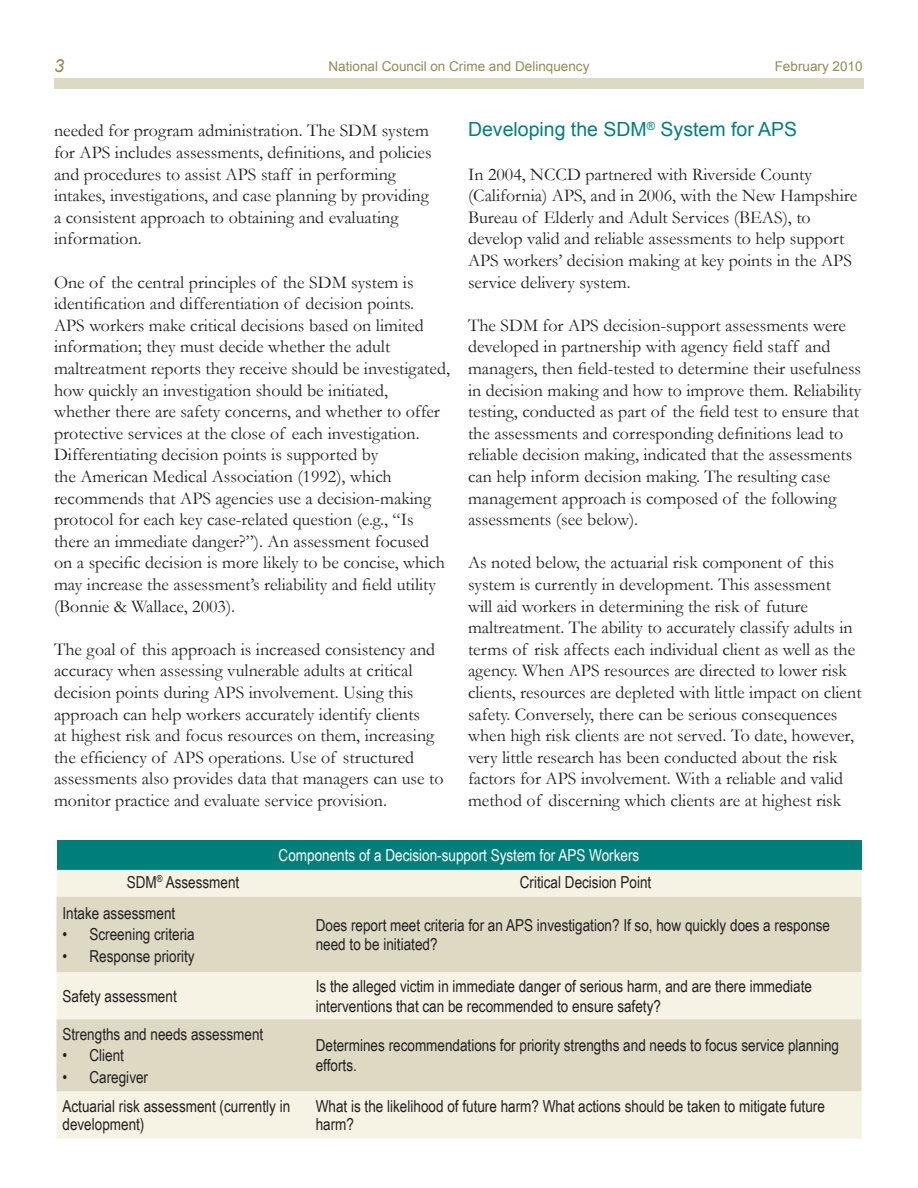
<style>
.page{position:relative;width:918px;height:1188px;background:#fff}
.page>*{position:absolute;margin:0;border:0;box-sizing:border-box;transform-origin:0 0}
.t1{font:19.5px "Arial";color:#007e7a}
.t2{font:18px/21.6px "Garamond";color:#231f20}
.t3{font:italic 18px "Arial";color:#948a54}
.t4{font:16.5px/19.8px "Arial Narrow";color:#231f20}
.t5{font:16.5px "Arial Narrow";color:#fff}
.t6{font:13.5px "Arial";color:#948a54}
</style>
<div class="page">
<div style="left:54px;top:78px;width:810px;height:11px;background:#ddd9c3"></div>
<div style="left:57px;top:841px;width:804px;height:29px;background:#007e7a"></div>
<div style="left:57px;top:870px;width:804px;height:268px;background:#f6f2e4"></div>
<svg style="left:57px;top:897px;width:804px;height:194px;background:#e3dfcb"></svg>
<p class="t3" style="left:54px;top:54px;width:12px">3</p>
<p class="t6" style="left:775px;top:57px;width:89px">February 2010</p>
<p class="t6" style="left:329px;top:57px;width:262px">National Council on Crime and Delinquency</p>
<p class="t2" style="left:54px;top:119px;width:379px">needed for program administration. The SDM system for APS includes assessments, definitions, and policies and procedures to assist APS staff in performing intakes, investigations, and case planning by providing a consistent approach to obtaining and evaluating information.</p>
<p class="t2" style="left:54px;top:271px;width:398px">One of the central principles of the SDM system is identification and differentiation of decision points.<br>APS workers make critical decisions based on limited information; they must decide whether the adult maltreatment reports they receive should be investigated, how quickly an investigation should be initiated,<br>whether there are safety concerns, and whether to offer protective services at the close of each investigation.<br>Differentiating decision points is supported by<br>the American Medical Association (1992), which recommends that APS agencies use a decision-making protocol for each key case-related question (e.g., “Is there an immediate danger?”). An assessment focused on a specific decision is more likely to be concise, which may increase the assessment’s reliability and field utility (Bonnie &amp; Wallace, 2003).</p>
<p class="t2" style="left:54px;top:638px;width:391px">The goal of this approach is increased consistency and accuracy when assessing vulnerable adults at critical decision points during APS involvement. Using this approach can help workers accurately identify clients<br>at highest risk and focus resources on them, increasing the efficiency of APS operations. Use of structured assessments also provides data that managers can use to monitor practice and evaluate service provision.</p>
<p class="t1" style="left:468px;top:117px;width:331px">Developing the SDM<sup>®</sup> System for APS</p>
<p class="t2" style="left:468px;top:163px;width:391px">In 2004, NCCD partnered with Riverside County (California) APS, and in 2006, with the New Hampshire Bureau of Elderly and Adult Services (BEAS), to develop valid and reliable assessments to help support APS workers’ decision making at key points in the APS service delivery system.</p>
<p class="t2" style="left:468px;top:314px;width:395px">The SDM for APS decision-support assessments were developed in partnership with agency field staff and managers, then field-tested to determine their usefulness in decision making and how to improve them. Reliability testing, conducted as part of the field test to ensure that the assessments and corresponding definitions lead to reliable decision making, indicated that the assessments can help inform decision making. The resulting case management approach is composed of the following assessments (see below).</p>
<p class="t2" style="left:468px;top:551px;width:395px">As noted below, the actuarial risk component of this system is currently in development. This assessment<br>will aid workers in determining the risk of future maltreatment. The ability to accurately classify adults in terms of risk affects each individual client as well as the agency. When APS resources are directed to lower risk clients, resources are depleted with little impact on client safety. Conversely, there can be serious consequences when high risk clients are not served. To date, however, very little research has been conducted about the risk factors for APS involvement. With a reliable and valid method of discerning which clients are at highest risk</p>
<p class="t5" style="left:279px;top:843px;width:362px">Components of a Decision-support System for APS Workers</p>
<p class="t4" style="left:127px;top:872px;width:114px">SDM<sup>®</sup> Assessment</p>
<p class="t4" style="left:520px;top:872px;width:133px">Critical Decision Point</p>
<p class="t4" style="left:62px;top:903px;width:114px">Intake assessment</p>
<p class="t4" style="left:62px;top:924px;width:134px">• Screening criteria</p>
<p class="t4" style="left:62px;top:946px;width:134px">• Response priority</p>
<p class="t4" style="left:316px;top:914px;width:516px">Does report meet criteria for an APS investigation? If so, how quickly does a response need to be initiated?</p>
<p class="t4" style="left:62px;top:985px;width:116px">Safety assessment</p>
<p class="t4" style="left:316px;top:975px;width:498px">Is the alleged victim in immediate danger of serious harm, and are there immediate interventions that can be recommended to ensure safety?</p>
<p class="t4" style="left:62px;top:1023px;width:202px">Strengths and needs assessment</p>
<p class="t4" style="left:62px;top:1045px;width:63px">• Client</p>
<p class="t4" style="left:62px;top:1067px;width:87px">• Caregiver</p>
<p class="t4" style="left:316px;top:1035px;width:525px">Determines recommendations for priority strengths and needs to focus service planning efforts.</p>
<p class="t4" style="left:62px;top:1096px;width:229px;line-height:18px">Actuarial risk assessment (currently in development)</p>
<p class="t4" style="left:316px;top:1096px;width:511px;line-height:18px">What is the likelihood of future harm? What actions should be taken to mitigate future harm?</p>
</div>
